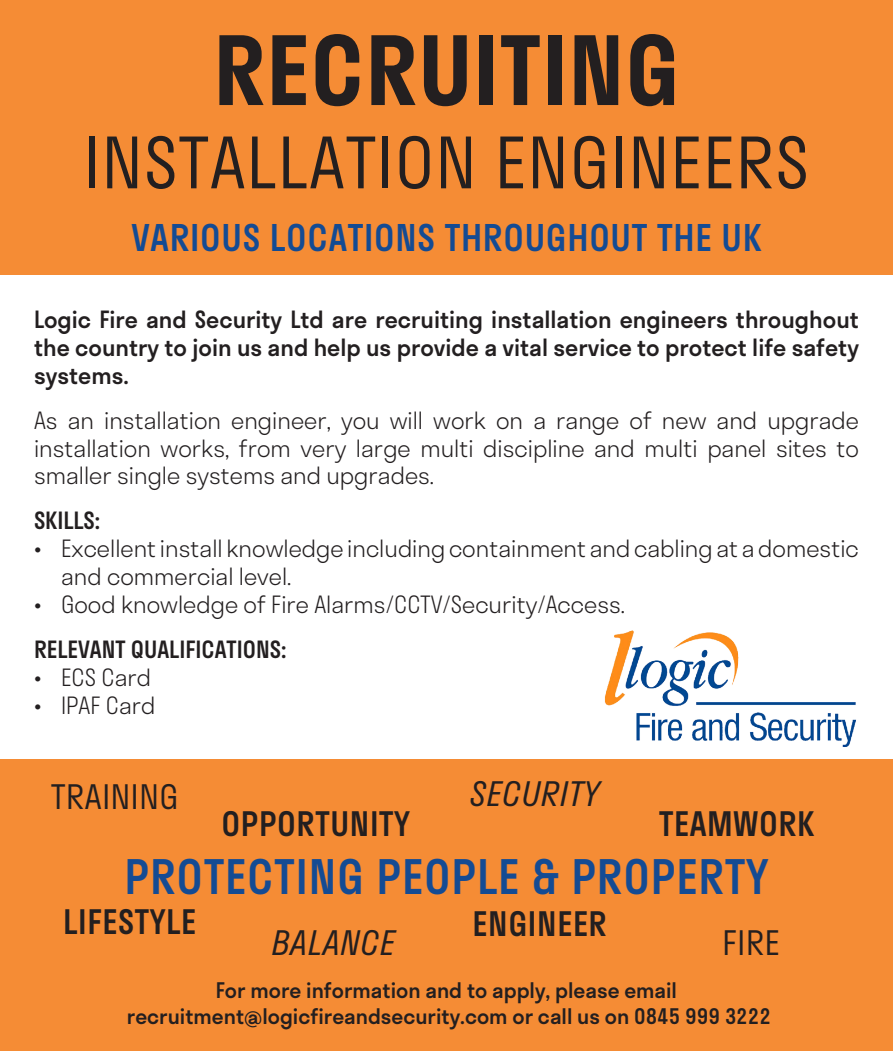
<style>
.page{position:relative;width:893px;height:1051px;background:#fff}
.page>*{position:absolute;margin:0;border:0;box-sizing:border-box;transform-origin:0 0}
.t1{font:600 93px "Stratos";letter-spacing:.02em;color:#231f20}
.t2{font:300 69px "Stratos";letter-spacing:.02em;color:#231f20}
.t3{font:500 46.5px "Stratos";letter-spacing:.02em;color:#144b93}
.t4{font:500 36px "Stratos";letter-spacing:.02em;color:#144b93}
.t5{font:500 33px "Stratos";letter-spacing:.02em;color:#231f20}
.t6{font:italic 300 33px "Stratos";letter-spacing:.02em;color:#231f20}
.t7{font:300 33px "Stratos";letter-spacing:.02em;color:#231f20}
.t8{font:300 23.25px/27.9px "Stratos";color:#231f20;text-align:justify}
.t9{font:500 23.25px/27.9px "Stratos";color:#231f20;text-align:justify}
.t10{font:500 21px "Stratos";color:#231f20}
</style>
<div class="page">
<div style="left:0;top:759px;width:893px;height:291px;background:#f58c35"></div>
<div style="left:0;top:0;width:893px;height:274px;background:#f58c35"></div>
<img style="left:604px;top:630px;width:252px;height:117px">
<p class="t1" style="left:214px;top:-4px;width:467px">RECRUITING</p>
<p class="t2" style="left:84px;top:107px;width:726px">INSTALLATION ENGINEERS</p>
<p class="t4" style="left:131px;top:208px;width:631px">VARIOUS LOCATIONS THROUGHOUT THE UK</p>
<p class="t9" style="left:34px;top:304px;width:826px">Logic Fire and Security Ltd are recruiting installation engineers throughout the country to join us and help us provide a vital service to protect life safety systems.</p>
<p class="t8" style="left:34px;top:405px;width:826px">As an installation engineer, you will work on a range of new and upgrade installation works, from very large multi discipline and multi panel sites to smaller single systems and upgrades.</p>
<p class="t9" style="left:34px;top:506px;width:68px">SKILLS:</p>
<p class="t8" style="left:61px;top:534px;width:799px;text-indent:-27px">• Excellent install knowledge including containment and cabling at a domestic and commercial level.</p>
<p class="t8" style="left:34px;top:589px;width:592px">• Good knowledge of Fire Alarms/CCTV/Security/Access.</p>
<p class="t9" style="left:34px;top:634px;width:254px">RELEVANT QUALIFICATIONS:</p>
<p class="t8" style="left:34px;top:662px;width:119px">• ECS Card</p>
<p class="t8" style="left:34px;top:690px;width:123px">• IPAF Card</p>
<p class="t7" style="left:51px;top:770px;width:129px">TRAINING</p>
<p class="t5" style="left:221px;top:797px;width:190px">OPPORTUNITY</p>
<p class="t6" style="left:470px;top:767px;width:131px">SECURITY</p>
<p class="t5" style="left:659px;top:797px;width:157px">TEAMWORK</p>
<p class="t3" style="left:125px;top:839px;width:645px">PROTECTING PEOPLE &amp; PROPERTY</p>
<p class="t5" style="left:63px;top:895px;width:134px">LIFESTYLE</p>
<p class="t5" style="left:473px;top:897px;width:136px">ENGINEER</p>
<p class="t6" style="left:271px;top:916px;width:125px">BALANCE</p>
<p class="t7" style="left:723px;top:916px;width:59px">FIRE</p>
<p class="t10" style="left:216px;top:973px;width:463px">For more information and to apply, please email</p>
<p class="t10" style="left:127px;top:998px;width:645px">recruitment@logicfireandsecurity.com or call us on 0845 999 3222</p>
</div>
